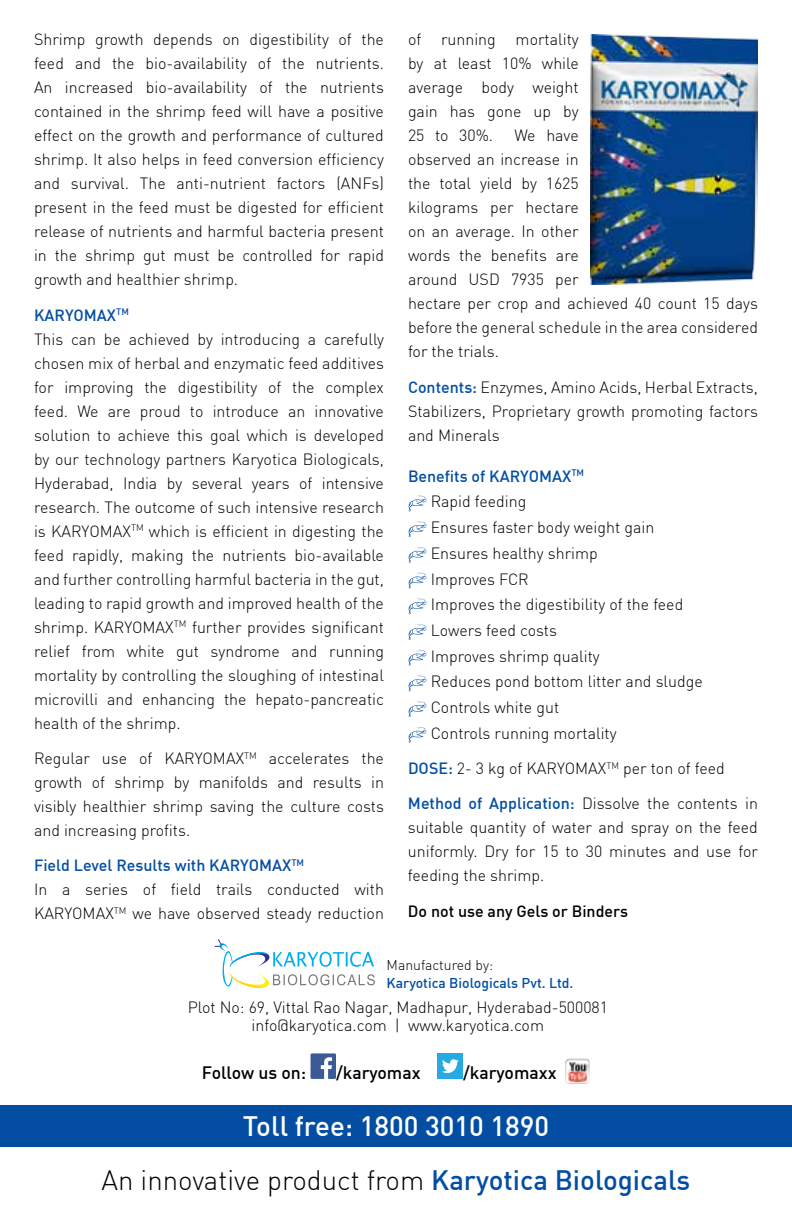
<style>
.page{position:relative;width:792px;height:1224px;background:#fff}
.page>*{position:absolute;margin:0;border:0;box-sizing:border-box;transform-origin:0 0}
.t1{font:300 27.6px "DIN";color:#000}
.t2{font:500 27.6px "DIN";color:#fff}
.t3{font:500 17.6px "DIN";color:#000}
.t4{font:300 16px/24px "DIN";color:#000;text-align:justify}
.t5{font:500 16px "DIN";color:#034ea2}
.t6{font:500 16px "DIN";color:#000}
.t7{font:500 14px "DIN";color:#034ea2}
.t8{font:300 14px "DIN";color:#000}
.t9{font:500 9.4px "DIN";color:#034ea2}
.s1{font-weight:500;color:#034ea2}
</style>
<div class="page">
<svg style="left:409px;top:495px;width:18px;height:16px"></svg>
<svg style="left:409px;top:521px;width:18px;height:16px"></svg>
<svg style="left:409px;top:547px;width:18px;height:16px"></svg>
<svg style="left:409px;top:572px;width:18px;height:17px"></svg>
<svg style="left:409px;top:598px;width:18px;height:16px"></svg>
<svg style="left:409px;top:624px;width:18px;height:16px"></svg>
<svg style="left:409px;top:649px;width:18px;height:17px"></svg>
<svg style="left:409px;top:675px;width:18px;height:16px"></svg>
<svg style="left:409px;top:701px;width:18px;height:16px"></svg>
<svg style="left:409px;top:727px;width:18px;height:16px"></svg>
<img style="left:590px;top:34px;width:168px;height:251px">
<svg style="left:215px;top:939px;width:160px;height:49px"></svg>
<div style="left:0;top:1105px;width:792px;height:41px;background:#034ea2"></div>
<div style="left:311px;top:1053px;width:25px;height:26px;background:#3d5a98"></div>
<svg style="left:321px;top:1057px;width:11px;height:22px"></svg>
<div style="left:438px;top:1053px;width:25px;height:26px;background:#27aae1"></div>
<svg style="left:442px;top:1059px;width:17px;height:14px"></svg>
<img style="left:565px;top:1059px;width:25px;height:25px">
<p class="t4" style="left:34px;top:27px;width:352px">Shrimp growth depends on digestibility of the feed and the bio-availability of the nutrients.<br>An increased bio-availability of the nutrients contained in the shrimp feed will have a positive effect on the growth and performance of cultured shrimp. It also helps in feed conversion efficiency and survival. The anti-nutrient factors (ANFs) present in the feed must be digested for efficient release of nutrients and harmful bacteria present in the shrimp gut must be controlled for rapid growth and healthier shrimp.</p>
<p class="t5" style="left:34px;top:305px;width:22px">KARYOMAX</p>
<p class="t9" style="left:116px;top:306px;width:13px">TM</p>
<p class="t4" style="left:34px;top:327px;width:352px">This can be achieved by introducing a carefully chosen mix of herbal and enzymatic feed additives for improving the digestibility of the complex feed. We are proud to introduce an innovative solution to achieve this goal which is developed by our technology partners Karyotica Biologicals, Hyderabad, India by several years of intensive research. The outcome of such intensive research is KARYOMAX<sup>TM</sup> which is efficient in digesting the feed rapidly, making the nutrients bio-available and further controlling harmful bacteria in the gut, leading to rapid growth and improved health of the shrimp. KARYOMAX<sup>TM</sup> further provides significant relief from white gut syndrome and running mortality by controlling the sloughing of intestinal microvilli and enhancing the hepato-pancreatic health of the shrimp.</p>
<p class="t4" style="left:34px;top:746px;width:352px">Regular use of KARYOMAX<sup>TM</sup> accelerates the growth of shrimp by manifolds and results in visibly healthier shrimp saving the culture costs and increasing profits.</p>
<p class="t5" style="left:34px;top:855px;width:197px">Field Level Results with KARYOMAX</p>
<p class="t9" style="left:291px;top:857px;width:13px">TM</p>
<p class="t4" style="left:34px;top:878px;width:351px">In a series of field trails conducted with<br>KARYOMAX<sup>TM</sup> we have observed steady reduction</p>
<p class="t4" style="left:408px;top:27px;width:172px">of running mortality by at least 10% while average body weight gain has gone up by 25 to 30%.</p>
<p class="t4" style="left:408px;top:123px;width:352px;text-align:left;text-indent:106px">We have<br>observed an increase in<br>the total yield by 1625<br>kilograms per hectare<br>on an average. In other<br>words the benefits are<br>around USD 7935 per<br>hectare per crop and achieved 40 count 15 days before the general schedule in the area considered for the trials.</p>
<p class="t4" style="left:408px;top:375px;width:351px"><span class="s1">Contents:</span> Enzymes, Amino Acids, Herbal Extracts, Stabilizers, Proprietary growth promoting factors and Minerals</p>
<p class="t4" style="left:431px;top:463px;width:274px;line-height:25.8px;text-align:left;text-indent:-23px"><span class="s1">Benefits of KARYOMAX</span><sup>TM<br></sup>Rapid feeding<br>Ensures faster body weight gain<br>Ensures healthy shrimp<br>Improves FCR<br>Improves the digestibility of the feed<br>Lowers feed costs<br>Improves shrimp quality<br>Reduces pond bottom litter and sludge<br>Controls white gut<br>Controls running mortality</p>
<p class="t4" style="left:408px;top:756px;width:318px"><span class="s1">DOSE:</span> 2- 3 kg of KARYOMAX<sup>TM</sup> per ton of feed</p>
<p class="t4" style="left:408px;top:792px;width:351px"><span class="s1">Method of Application:</span> Dissolve the contents in suitable quantity of water and spray on the feed uniformly. Dry for 15 to 30 minutes and use for feeding the shrimp.</p>
<p class="t6" style="left:408px;top:901px;width:222px">Do not use any Gels or Binders</p>
<p class="t8" style="left:387px;top:956px;width:108px">Manufactured by:</p>
<p class="t7" style="left:387px;top:974px;width:188px">Karyotica Biologicals Pvt. Ltd.</p>
<p class="t4" style="left:188px;top:998px;width:422px;line-height:18px;text-align:center">Plot No: 69, Vittal Rao Nagar, Madhapur, Hyderabad-500081 info@karyotica.com | www.karyotica.com</p>
<p class="t3" style="left:202px;top:1061px;width:106px">Follow us on:</p>
<p class="t3" style="left:336px;top:1061px;width:86px">/karyomax</p>
<p class="t3" style="left:463px;top:1061px;width:95px">/karyomaxx</p>
<h1 class="t2" style="left:243px;top:1108px;width:308px">Toll free: 1800 3010 1890</h1>
<h1 class="t1" style="left:102px;top:1163px;width:590px">An innovative product from <span class="s1">Karyotica Biologicals</span></h1>
</div>
